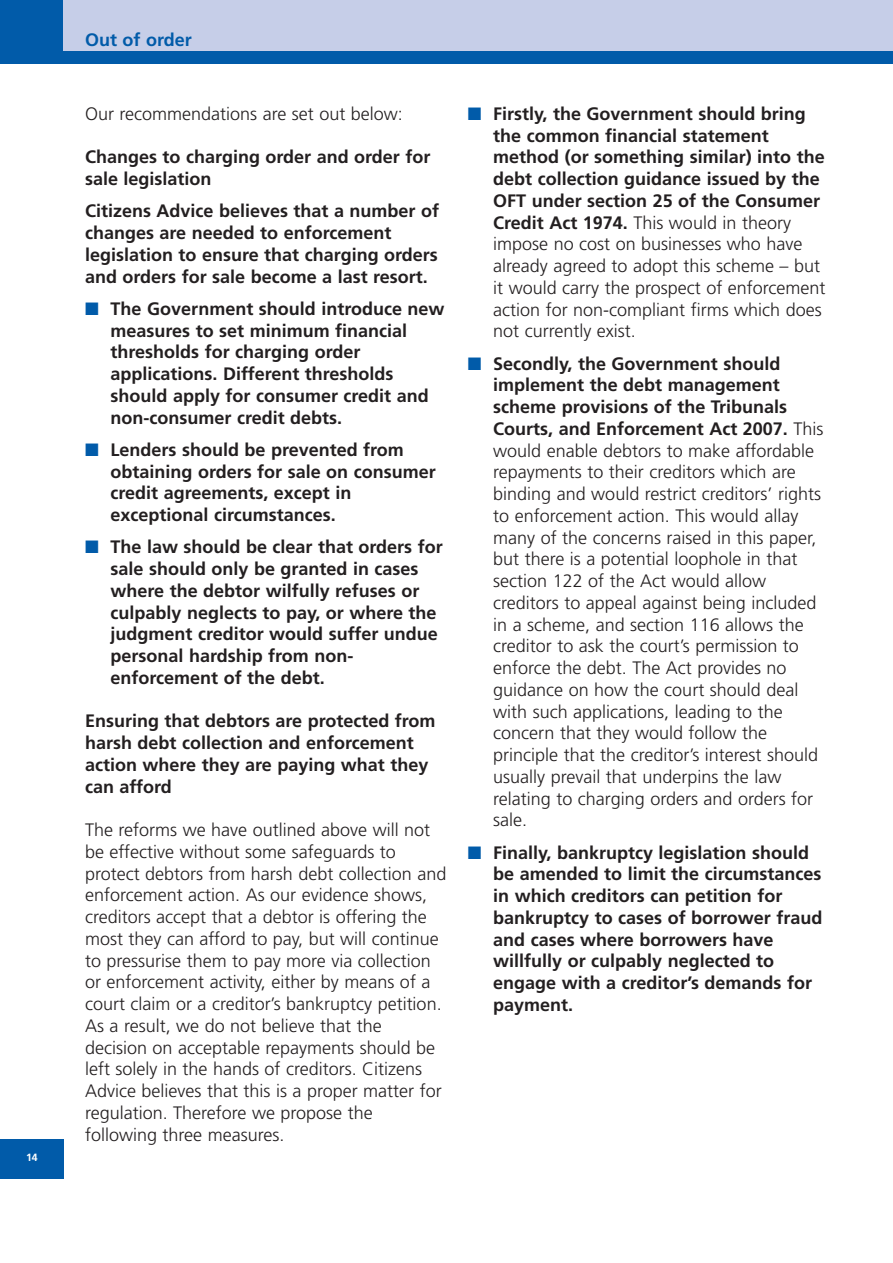
<style>
.page{position:relative;width:893px;height:1263px;background:#fff}
.page>*{position:absolute;margin:0;border:0;box-sizing:border-box;transform-origin:0 0}
.t1{font:300 18px/21.8px "Frutiger";color:#231f20}
.t2{font:700 18px/21.8px "Frutiger";color:#231f20}
.t3{font:700 18px "Frutiger";color:#015ba9}
.t4{font:700 10.5px "Frutiger";color:#fff}
.s1{color:#015ba9}
.s2{font-weight:700}
</style>
<div class="page">
<div style="left:0;top:0;width:893px;height:64px;background:#015ba9"></div>
<div style="left:0;top:1139px;width:64px;height:39px;background:#015ba9"></div>
<div style="left:64px;top:0;width:829px;height:51px;background:#c6cee8"></div>
<p class="t4" style="left:26px;top:1153px;width:13px">14</p>
<p class="t3" style="left:85px;top:32px;width:108px">Out of order</p>
<p class="t1" style="left:85px;top:104px;width:319px">Our recommendations are set out below:</p>
<p class="t2" style="left:85px;top:148px;width:347px">Changes to charging order and order for sale legislation</p>
<p class="t2" style="left:85px;top:202px;width:356px">Citizens Advice believes that a number of changes are needed to enforcement legislation to ensure that charging orders and orders for sale become a last resort.</p>
<p class="t2" style="left:111px;top:299px;width:335px;text-indent:-26px"><span class="s1">■</span> The Government should introduce new measures to set minimum financial thresholds for charging order applications. Different thresholds should apply for consumer credit and non-consumer credit debts.</p>
<p class="t2" style="left:111px;top:440px;width:327px;text-indent:-26px"><span class="s1">■</span> Lenders should be prevented from obtaining orders for sale on consumer credit agreements, except in exceptional circumstances.</p>
<p class="t2" style="left:111px;top:538px;width:334px;text-indent:-26px"><span class="s1">■</span> The law should be clear that orders for sale should only be granted in cases where the debtor wilfully refuses or culpably neglects to pay, or where the judgment creditor would suffer undue personal hardship from non&shy;enforcement of the debt.</p>
<p class="t2" style="left:85px;top:712px;width:352px">Ensuring that debtors are protected from harsh debt collection and enforcement action where they are paying what they can afford</p>
<p class="t1" style="left:85px;top:820px;width:363px">The reforms we have outlined above will not be effective without some safeguards to protect debtors from harsh debt collection and enforcement action. As our evidence shows, creditors accept that a debtor is offering the most they can afford to pay, but will continue to pressurise them to pay more via collection or enforcement activity, either by means of a court claim or a creditor’s bankruptcy petition.<br>As a result, we do not believe that the decision on acceptable repayments should be left solely in the hands of creditors. Citizens Advice believes that this is a proper matter for regulation. Therefore we propose the following three measures.</p>
<p class="t1" style="left:493px;top:104px;width:334px;text-indent:-26px"><span class="s1">■</span> <span class="s2">Firstly, the Government should bring the common financial statement method (or something similar) into the debt collection guidance issued by the OFT under section 25 of the Consumer Credit Act 1974.</span> This would in theory impose no cost on businesses who have already agreed to adopt this scheme – but it would carry the prospect of enforcement action for non-compliant firms which does not currently exist.</p>
<p class="t1" style="left:493px;top:354px;width:332px;text-indent:-26px"><span class="s1">■</span> <span class="s2">Secondly, the Government should implement the debt management scheme provisions of the Tribunals Courts, and Enforcement Act 2007.</span> This would enable debtors to make affordable repayments to their creditors which are binding and would restrict creditors’ rights to enforcement action. This would allay many of the concerns raised in this paper, but there is a potential loophole in that section 122 of the Act would allow creditors to appeal against being included in a scheme, and section 116 allows the creditor to ask the court’s permission to enforce the debt. The Act provides no guidance on how the court should deal with such applications, leading to the concern that they would follow the principle that the creditor’s interest should usually prevail that underpins the law relating to charging orders and orders for sale.</p>
<p class="t2" style="left:493px;top:843px;width:331px;text-indent:-26px"><span class="s1">■</span> Finally, bankruptcy legislation should be amended to limit the circumstances in which creditors can petition for bankruptcy to cases of borrower fraud and cases where borrowers have willfully or culpably neglected to engage with a creditor’s demands for payment.</p>
</div>
